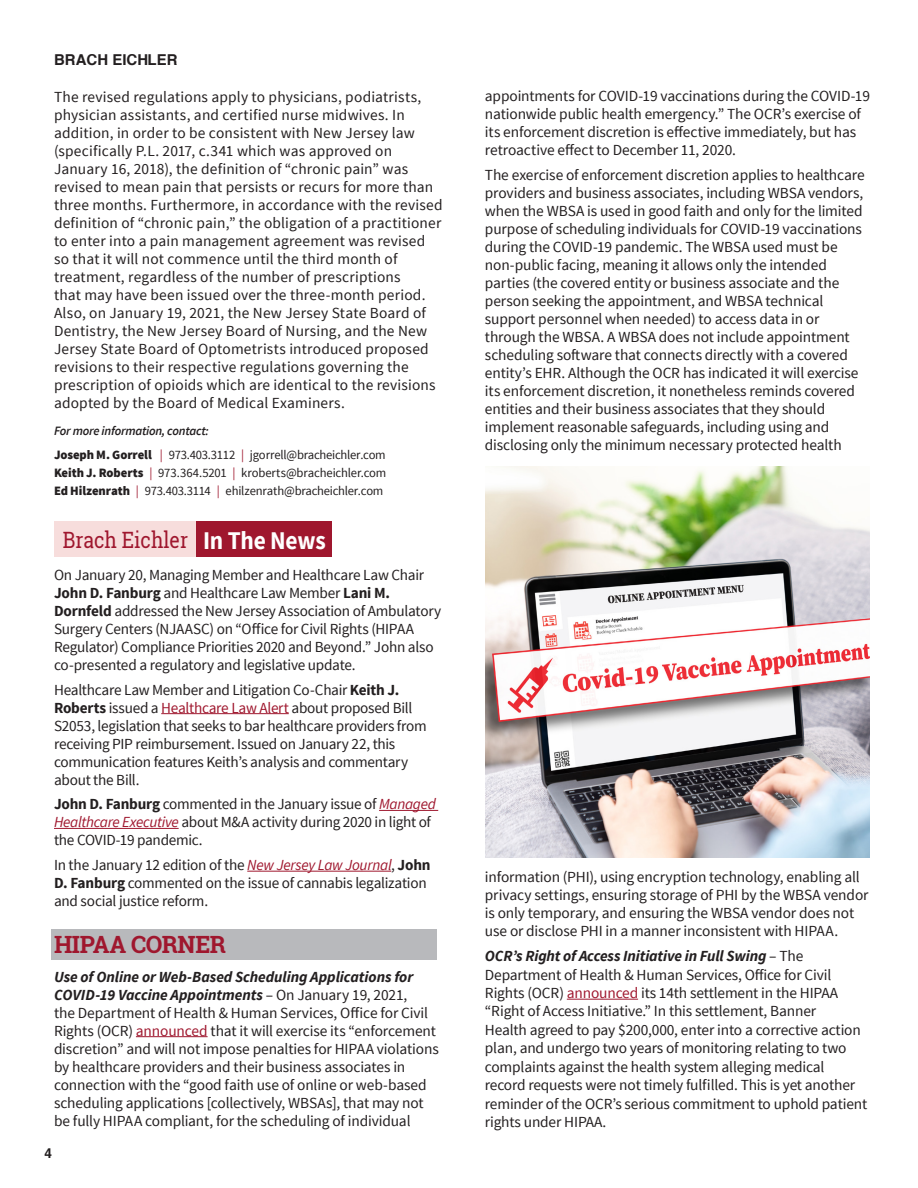
<style>
.page{position:relative;width:918px;height:1188px;background:#fff}
.page>*{position:absolute;margin:0;border:0;box-sizing:border-box;transform-origin:0 0}
.t1{font:700 25.5px "Source Sans Pro";letter-spacing:-.01em;color:#fff;scale:.92 1}
.Back_Page_Contacts{font:700 23.7px "Roboto Slab";letter-spacing:-.02em;color:#9f172e}
.t2{font:22.5px "Roboto Slab";color:#9f172e;scale:.86 1}
.FOR_MORE_INFORMATI{font:15.3px/18px "Source Sans Pro";letter-spacing:-.005em;color:#231f20}
.hyperlink{font:15.3px/18.5px "Source Sans Pro";letter-spacing:-.01em;color:#231f20}
.t3{font:700 15px "Swansea";color:#231f20}
.Page_Numbers_9_13_65{font:700 13.5px "Swansea";color:#231f20}
.hyperlink-2{font:12.75px "Source Sans Pro";letter-spacing:-.02em;color:#231f20}
.FOR_MORE_INFORMATI-2{font:12.75px "Source Sans Pro";letter-spacing:-.02em;color:#231f20}
.Back_Page_Contacts-2{font:12.75px "Source Sans Pro";letter-spacing:-.01em;color:#231f20}
.FOR_MORE_INFORMATI-3{font:italic 600 12.75px "Source Sans Pro";letter-spacing:-.02em;color:#231f20}
.s1{font-weight:900}
.s2{color:#9f172e}
.s3{font-weight:700}
.s4{font-style:italic;color:#9f172e}
.s5{font-weight:700;font-style:italic}
</style>
<div class="page">
<div style="left:51px;top:930px;width:385px;height:30px;background:#b8b9bc"></div>
<hr style="left:567px;top:999px;width:71px;height:1px;background:#9f172e">
<hr style="left:161px;top:713px;width:128px;height:1px;background:#9f172e">
<hr style="left:379px;top:810px;width:59px;height:1px;background:#9f172e">
<hr style="left:54px;top:828px;width:125px;height:1px;background:#9f172e">
<hr style="left:247px;top:871px;width:144px;height:1px;background:#9f172e">
<hr style="left:136px;top:1036px;width:72px;height:1px;background:#9f172e">
<div style="left:54px;top:522px;width:143px;height:35px;background:#f7dddc"></div>
<div style="left:197px;top:522px;width:135px;height:35px;background:#9f172e"></div>
<img style="left:486px;top:467px;width:384px;height:391px">
<p class="t3" style="left:54px;top:51px;width:125px">BRACH EICHLER</p>
<p class="FOR_MORE_INFORMATI" style="left:54px;top:89px;width:390px">The revised regulations apply to physicians, podiatrists, physician assistants, and certified nurse midwives. In addition, in order to be consistent with New Jersey law (specifically P.L. 2017, c.341 which was approved on January 16, 2018), the definition of “chronic pain” was revised to mean pain that persists or recurs for more than three months. Furthermore, in accordance with the revised definition of “chronic pain,” the obligation of a practitioner to enter into a pain management agreement was revised so that it will not commence until the third month of treatment, regardless of the number of prescriptions<br>that may have been issued over the three-month period.<br>Also, on January 19, 2021, the New Jersey State Board of Dentistry, the New Jersey Board of Nursing, and the New Jersey State Board of Optometrists introduced proposed revisions to their respective regulations governing the prescription of opioids which are identical to the revisions adopted by the Board of Medical Examiners.</p>
<p class="FOR_MORE_INFORMATI-3" style="left:54px;top:422px;width:156px">For more information, contact:</p>
<p class="hyperlink-2" style="left:54px;top:447px;width:333px"><span class="s1">Joseph M. Gorrell</span> <span class="s2">|</span> 973.403.3112 <span class="s2">|</span> jgorrell@bracheichler.com</p>
<p class="Back_Page_Contacts-2" style="left:54px;top:465px;width:334px"><span class="s1">Keith J. Roberts</span> <span class="s2">|</span> 973.364.5201 <span class="s2">|</span> kroberts@bracheichler.com</p>
<p class="FOR_MORE_INFORMATI-2" style="left:54px;top:483px;width:331px"><span class="s1">Ed Hilzenrath</span> <span class="s2">|</span> 973.403.3114 <span class="s2">|</span> ehilzenrath@bracheichler.com</p>
<p class="t2" style="left:63px;top:525px;width:147px">Brach Eichler</p>
<p class="t1" style="left:203px;top:524px;width:135px">In The News</p>
<p class="FOR_MORE_INFORMATI" style="left:54px;top:566px;width:389px">On January 20, Managing Member and Healthcare Law Chair <span class="s3">John D. Fanburg</span> and Healthcare Law Member <span class="s3">Lani M.<br>Dornfeld</span> addressed the New Jersey Association of Ambulatory Surgery Centers (NJAASC) on “Office for Civil Rights (HIPAA Regulator) Compliance Priorities 2020 and Beyond.” John also co-presented a regulatory and legislative update.</p>
<p class="FOR_MORE_INFORMATI" style="left:54px;top:681px;width:374px">Healthcare Law Member and Litigation Co-Chair <span class="s3">Keith J.<br>Roberts</span> issued a <span class="s2">Healthcare Law Alert</span> about proposed Bill S2053, legislation that seeks to bar healthcare providers from receiving PIP reimbursement. Issued on January 22, this communication features Keith’s analysis and commentary about the Bill.</p>
<p class="FOR_MORE_INFORMATI" style="left:54px;top:795px;width:383px"><span class="s3">John D. Fanburg</span> commented in the January issue of <span class="s4">Managed<br>Healthcare Executive</span> about M&amp;A activity during 2020 in light of the COVID-19 pandemic.</p>
<p class="FOR_MORE_INFORMATI" style="left:54px;top:856px;width:378px">In the January 12 edition of the <span class="s4">New Jersey Law Journal</span>, <span class="s3">John<br>D. Fanburg</span> commented on the issue of cannabis legalization and social justice reform.</p>
<p class="Back_Page_Contacts" style="left:54px;top:928px;width:174px">HIPAA CORNER</p>
<p class="FOR_MORE_INFORMATI" style="left:54px;top:968px;width:386px"><span class="s5">Use of Online or Web-Based Scheduling Applications for COVID-19 Vaccine Appointments</span> – On January 19, 2021,<br>the Department of Health &amp; Human Services, Office for Civil Rights (OCR) <span class="s2">announced</span> that it will exercise its “enforcement discretion” and will not impose penalties for HIPAA violations by healthcare providers and their business associates in connection with the “good faith use of online or web-based scheduling applications [collectively, WBSAs], that may not be fully HIPAA compliant, for the scheduling of individual</p>
<p class="Page_Numbers_9_13_65" style="left:44px;top:1145px;width:9px">4</p>
<p class="FOR_MORE_INFORMATI" style="left:485px;top:87px;width:387px">appointments for COVID-19 vaccinations during the COVID-19 nationwide public health emergency.” The OCR’s exercise of its enforcement discretion is effective immediately, but has retroactive effect to December 11, 2020.</p>
<p class="FOR_MORE_INFORMATI" style="left:485px;top:166px;width:381px">The exercise of enforcement discretion applies to healthcare providers and business associates, including WBSA vendors, when the WBSA is used in good faith and only for the limited purpose of scheduling individuals for COVID-19 vaccinations during the COVID-19 pandemic. The WBSA used must be non-public facing, meaning it allows only the intended parties (the covered entity or business associate and the person seeking the appointment, and WBSA technical support personnel when needed) to access data in or through the WBSA. A WBSA does not include appointment scheduling software that connects directly with a covered entity’s EHR. Although the OCR has indicated it will exercise its enforcement discretion, it nonetheless reminds covered entities and their business associates that they should implement reasonable safeguards, including using and disclosing only the minimum necessary protected health</p>
<p class="FOR_MORE_INFORMATI" style="left:485px;top:868px;width:385px">information (PHI), using encryption technology, enabling all privacy settings, ensuring storage of PHI by the WBSA vendor is only temporary, and ensuring the WBSA vendor does not use or disclose PHI in a manner inconsistent with HIPAA.</p>
<p class="hyperlink" style="left:485px;top:947px;width:384px"><span class="s5">OCR’s Right of Access Initiative in Full Swing</span> – The Department of Health &amp; Human Services, Office for Civil Rights (OCR) <span class="s2">announced</span> its 14th settlement in the HIPAA “Right of Access Initiative.” In this settlement, Banner<br>Health agreed to pay $200,000, enter into a corrective action plan, and undergo two years of monitoring relating to two complaints against the health system alleging medical record requests were not timely fulfilled. This is yet another reminder of the OCR’s serious commitment to uphold patient rights under HIPAA.</p>
</div>
